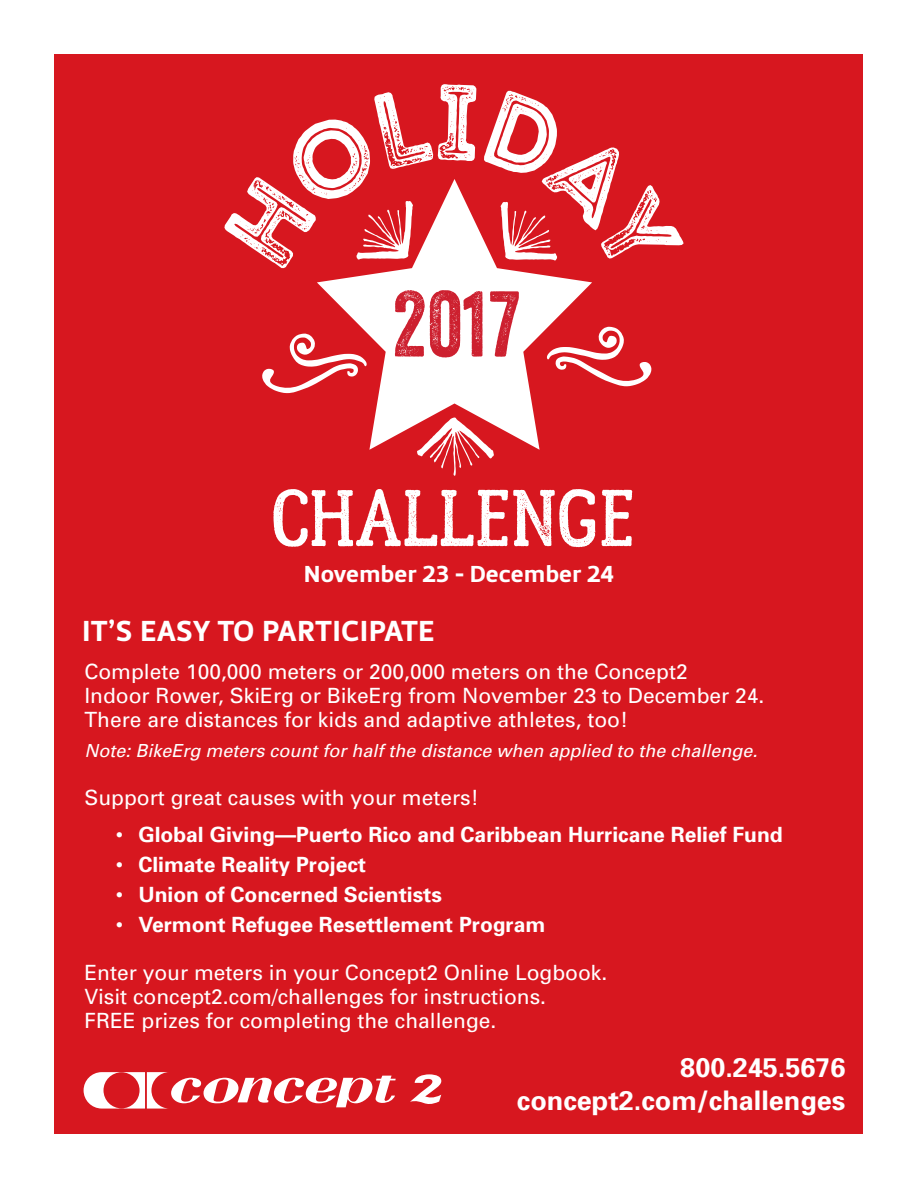
<style>
.page{position:relative;width:918px;height:1188px;background:#fff}
.page>*{position:absolute;margin:0;border:0;box-sizing:border-box;transform-origin:0 0}
.t1{font:90px "Veneer";color:#cd202f}
.t2{font:30px "Priva Four Pro";letter-spacing:.015em;color:#fff}
.t3{font:700 27px "Univers";color:#fff}
.t4{font:24px "Priva Four Pro";color:#fff}
.t5{font:21px "Univers";color:#fff}
.t6{font:700 21px "Univers";color:#fff}
.t7{font:italic 18px "Univers";color:#fff}
.s1{font-weight:400}
</style>
<div class="page">
<div style="left:55px;top:55px;width:808px;height:1079px;background:#d7171f"></div>
<svg style="left:84px;top:1072px;width:312px;height:37px"></svg>
<svg style="left:410px;top:1074px;width:32px;height:30px"></svg>
<svg style="left:317px;top:224px;width:275px;height:226px;fill:#fff"></svg>
<svg style="left:505px;top:333px;width:20px;height:16px"></svg>
<svg style="left:547px;top:327px;width:105px;height:59px"></svg>
<svg style="left:262px;top:333px;width:105px;height:60px"></svg>
<svg style="left:224px;top:84px;width:252px;height:184px"></svg>
<svg style="left:484px;top:91px;width:200px;height:169px"></svg>
<svg style="left:417px;top:417px;width:77px;height:59px"></svg>
<svg style="left:273px;top:489px;width:322px;height:58px"></svg>
<svg style="left:601px;top:490px;width:32px;height:56px"></svg>
<div style="left:430px;top:271px;width:58px;height:88px;background:#fff"></div>
<div style="left:380px;top:282px;width:59px;height:41px;background:#fff"></div>
<div style="left:497px;top:284px;width:37px;height:49px;background:#fff"></div>
<div style="left:506px;top:325px;width:12px;height:29px;background:#fff"></div>
<div style="left:389px;top:337px;width:54px;height:24px;background:#fff"></div>
<div style="left:396px;top:307px;width:47px;height:42px;background:#fff"></div>
<div style="left:481px;top:289px;width:23px;height:44px;background:#fff"></div>
<h1 class="t1" style="left:393px;top:269px;width:129px">2017</h1>
<p class="t4" style="left:304px;top:558px;width:312px">November 23 - December 24</p>
<p class="t2" style="left:82px;top:612px;width:354px">IT’S EASY TO PARTICIPATE</p>
<p class="t5" style="left:84px;top:658px;width:605px">Complete 100,000 meters or 200,000 meters on the Concept2</p>
<p class="t5" style="left:84px;top:682px;width:681px">Indoor Rower, SkiErg or BikeErg from November 23 to December 24.</p>
<p class="t5" style="left:84px;top:706px;width:545px">There are distances for kids and adaptive athletes, too!</p>
<p class="t7" style="left:84px;top:739px;width:675px">Note: BikeErg meters count for half the distance when applied to the challenge.</p>
<p class="t5" style="left:84px;top:784px;width:396px">Support great causes with your meters!</p>
<p class="t6" style="left:116px;top:821px;width:668px"><span class="s1">•</span> Global Giving—Puerto Rico and Caribbean Hurricane Relief Fund</p>
<p class="t6" style="left:116px;top:851px;width:252px"><span class="s1">•</span> Climate Reality Project</p>
<p class="t6" style="left:116px;top:881px;width:327px"><span class="s1">•</span> Union of Concerned Scientists</p>
<p class="t6" style="left:116px;top:911px;width:431px"><span class="s1">•</span> Vermont Refugee Resettlement Program</p>
<p class="t5" style="left:84px;top:960px;width:524px">Enter your meters in your Concept2 Online Logbook.</p>
<p class="t5" style="left:84px;top:984px;width:463px">Visit concept2.com/challenges for instructions.</p>
<p class="t5" style="left:84px;top:1008px;width:413px">FREE prizes for completing the challenge.</p>
<p class="t3" style="left:680px;top:1050px;width:167px">800.245.5676</p>
<p class="t3" style="left:517px;top:1083px;width:330px">concept2.com/challenges</p>
</div>
